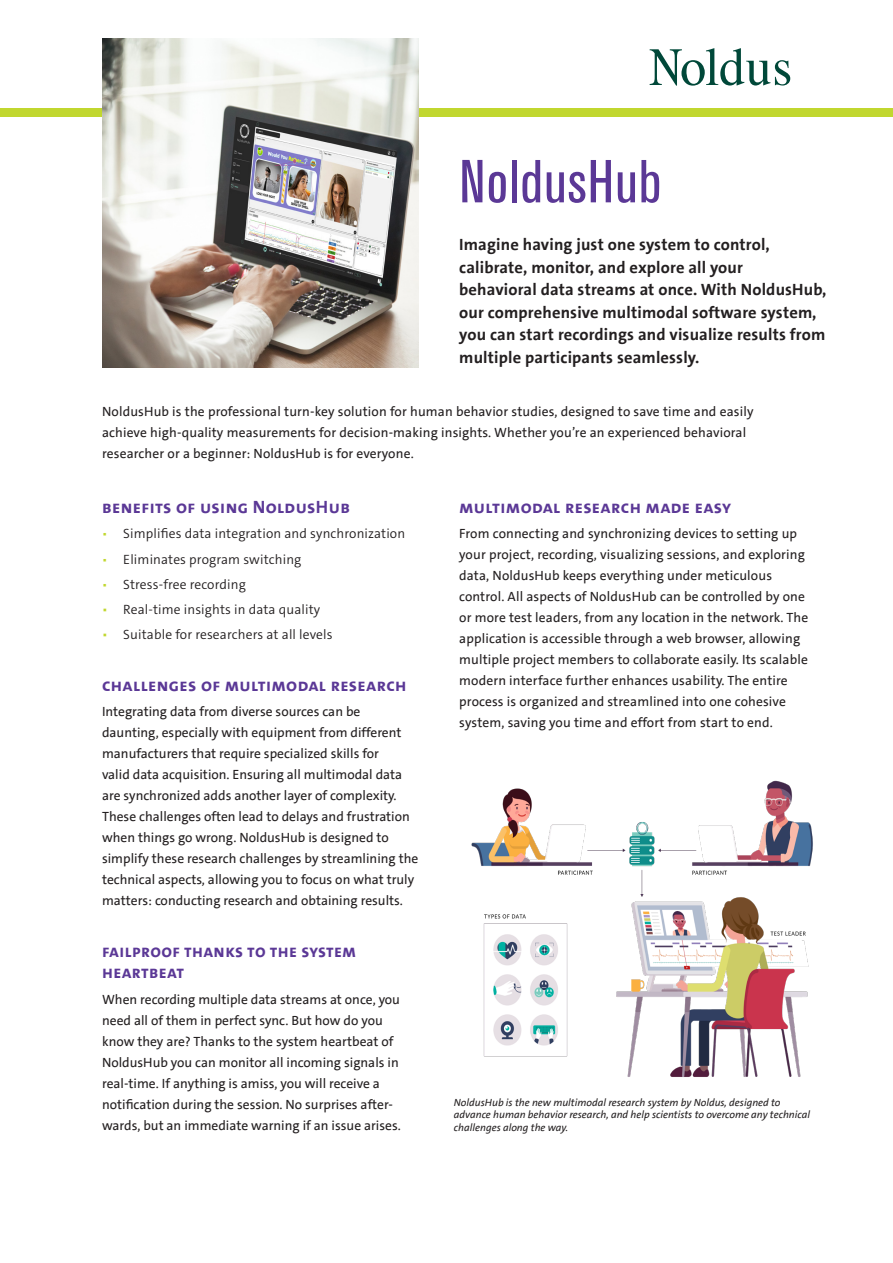
<style>
.page{position:relative;width:893px;height:1263px;background:#fff}
.page>*{position:absolute;margin:0;border:0;box-sizing:border-box;transform-origin:0 0}
.Leaflet_-_Title_-_Human{font:condensed 60px "Akzidenz Grotesk BE";letter-spacing:.02em;color:#5b3896}
.Paragraph_Title_-_Human{font:18px "The Sans Bold Caps";letter-spacing:.02em;color:#5b3896}
.Paragraph_Title_-_Human-2{font:18px/21.8px "The Sans Bold Caps";letter-spacing:.02em;color:#5b3896;scale:.96 1}
.Introduction_paragraph{font:700 16.5px/22.5px "The Sans";letter-spacing:.01em;color:#231f20}
.Plain_text{font:13.5px/21px "The Sans";color:#231f20}
.Introduction_paragraph-2{font:13.5px/21px "The Sans";letter-spacing:.01em;color:#231f20}
.Bulleted_list{font:300 13.5px "The Sans C2 s";letter-spacing:.01em;color:#231f20}
.t1{font:italic 10.5px/12.6px "The Sans";color:#231f20}
.s1{font-size:12.75px;color:#c1d72f}
.s2{color:#c1d72f}
</style>
<div class="page">
<div style="left:0;top:108px;width:893px;height:9px;background:#c1d72f"></div>
<svg style="left:650px;top:48px;width:140px;height:38px"></svg>
<img style="left:102px;top:38px;width:317px;height:329px">
<img style="left:471px;top:780px;width:342px;height:297px">
<p class="Leaflet_-_Title_-_Human" style="left:459px;top:148px;width:204px">NoldusHub</p>
<p class="Introduction_paragraph" style="left:459px;top:234px;width:369px">Imagine having just one system to control, calibrate, monitor, and explore all your<br>behavioral data streams at once. With NoldusHub, our comprehensive multimodal software system, you can start recordings and visualize results from multiple participants seamlessly.</p>
<p class="Introduction_paragraph-2" style="left:102px;top:401px;width:653px">NoldusHub is the professional turn-key solution for human behavior studies, designed to save time and easily achieve high-quality measurements for decision-making insights. Whether you’re an experienced behavioral researcher or a beginner: NoldusHub is for everyone.</p>
<p class="Paragraph_Title_-_Human" style="left:102px;top:495px;width:250px">benefits of using NoldusHub</p>
<p class="Bulleted_list" style="left:102px;top:525px;width:305px"><span class="s1">▪</span> Simplifies data integration and synchronization</p>
<p class="Bulleted_list" style="left:102px;top:550px;width:201px"><span class="s1">▪</span> Eliminates program switching</p>
<p class="Bulleted_list" style="left:102px;top:575px;width:145px"><span class="s1">▪</span> Stress-free recording</p>
<p class="Bulleted_list" style="left:102px;top:601px;width:220px"><span class="s2">▪</span> Real-time insights in data quality</p>
<p class="Bulleted_list" style="left:102px;top:626px;width:232px"><span class="s2">▪</span> Suitable for researchers at all levels</p>
<p class="Paragraph_Title_-_Human" style="left:102px;top:673px;width:306px">challenges of multimodal research</p>
<p class="Plain_text" style="left:102px;top:701px;width:318px">Integrating data from diverse sources can be daunting, especially with equipment from different manufacturers that require specialized skills for<br>valid data acquisition. Ensuring all multimodal data are synchronized adds another layer of complexity.<br>These challenges often lead to delays and frustration when things go wrong. NoldusHub is designed to simplify these research challenges by streamlining the technical aspects, allowing you to focus on what truly matters: conducting research and obtaining results.</p>
<p class="Paragraph_Title_-_Human-2" style="left:102px;top:940px;width:266px">failproof thanks to the system heartbeat</p>
<p class="Plain_text" style="left:102px;top:989px;width:300px">When recording multiple data streams at once, you need all of them in perfect sync. But how do you know they are? Thanks to the system heartbeat of NoldusHub you can monitor all incoming signals in real-time. If anything is amiss, you will receive a notification during the session. No surprises after&shy;wards, but an immediate warning if an issue arises.</p>
<p class="Paragraph_Title_-_Human" style="left:459px;top:495px;width:273px">multimodal research made easy</p>
<p class="Plain_text" style="left:459px;top:523px;width:351px">From connecting and synchronizing devices to setting up your project, recording, visualizing sessions, and exploring data, NoldusHub keeps everything under meticulous control. All aspects of NoldusHub can be controlled by one or more test leaders, from any location in the network. The application is accessible through a web browser, allowing multiple project members to collaborate easily. Its scalable modern interface further enhances usability. The entire process is organized and streamlined into one cohesive system, saving you time and effort from start to end.</p>
<p class="t1" style="left:454px;top:1096px;width:358px">NoldusHub is the new multimodal research system by Noldus, designed to advance human behavior research, and help scientists to overcome any technical challenges along the way.</p>
</div>
